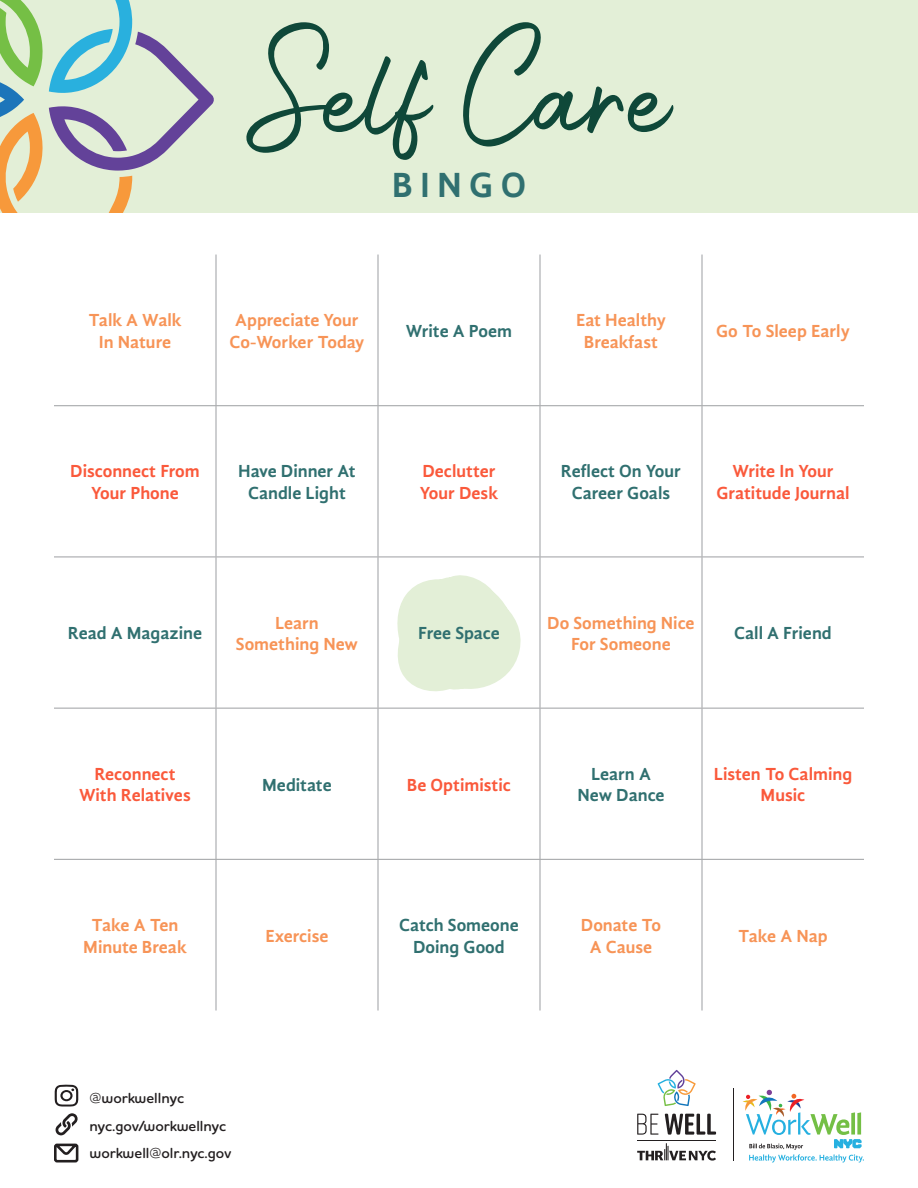
<style>
.page{position:relative;width:918px;height:1188px;background:#fff}
.page>*{position:absolute;margin:0;border:0;box-sizing:border-box;transform-origin:0 0}
.t1{font:76.5px "Photoshoot";color:#0f4839}
.t2{font:700 36px "Gandhi Sans";letter-spacing:.2em;color:#307070}
.t3{font:700 18px/21.6px "Gandhi Sans";color:#f79457;text-align:center}
.t4{font:700 18px/21.6px "Gandhi Sans";color:#307070;text-align:center}
.t5{font:700 18px/21.6px "Gandhi Sans";color:#fa593b;text-align:center}
.t6{font:600 14.85px "Houschka Rounded";color:#231f20}
</style>
<div class="page">
<svg style="left:397px;top:575px;width:124px;height:117px"></svg>
<hr style="left:216px;top:255px;width:1px;height:150px;background:#9d9fa2">
<hr style="left:378px;top:255px;width:1px;height:150px;background:#9d9fa2">
<hr style="left:540px;top:255px;width:1px;height:150px;background:#9d9fa2">
<hr style="left:702px;top:255px;width:1px;height:150px;background:#9d9fa2">
<hr style="left:54px;top:405px;width:162px;height:1px;background:#9d9fa2">
<hr style="left:216px;top:405px;width:162px;height:1px;background:#9d9fa2">
<hr style="left:216px;top:406px;width:1px;height:151px;background:#9d9fa2">
<hr style="left:378px;top:405px;width:162px;height:1px;background:#9d9fa2">
<hr style="left:378px;top:406px;width:1px;height:151px;background:#9d9fa2">
<hr style="left:540px;top:405px;width:162px;height:1px;background:#9d9fa2">
<hr style="left:540px;top:406px;width:1px;height:151px;background:#9d9fa2">
<hr style="left:702px;top:405px;width:162px;height:1px;background:#9d9fa2">
<hr style="left:702px;top:406px;width:1px;height:151px;background:#9d9fa2">
<hr style="left:54px;top:557px;width:162px;height:1px;background:#9d9fa2">
<hr style="left:216px;top:557px;width:162px;height:1px;background:#9d9fa2">
<hr style="left:216px;top:557px;width:1px;height:151px;background:#9d9fa2">
<hr style="left:378px;top:557px;width:162px;height:1px;background:#9d9fa2">
<hr style="left:378px;top:557px;width:1px;height:151px;background:#9d9fa2">
<hr style="left:540px;top:557px;width:162px;height:1px;background:#9d9fa2">
<hr style="left:540px;top:557px;width:1px;height:151px;background:#9d9fa2">
<hr style="left:702px;top:557px;width:162px;height:1px;background:#9d9fa2">
<hr style="left:702px;top:557px;width:1px;height:151px;background:#9d9fa2">
<hr style="left:54px;top:708px;width:162px;height:1px;background:#9d9fa2">
<hr style="left:216px;top:708px;width:162px;height:1px;background:#9d9fa2">
<hr style="left:216px;top:709px;width:1px;height:150px;background:#9d9fa2">
<hr style="left:378px;top:708px;width:162px;height:1px;background:#9d9fa2">
<hr style="left:378px;top:709px;width:1px;height:150px;background:#9d9fa2">
<hr style="left:540px;top:708px;width:162px;height:1px;background:#9d9fa2">
<hr style="left:540px;top:709px;width:1px;height:150px;background:#9d9fa2">
<hr style="left:702px;top:708px;width:162px;height:1px;background:#9d9fa2">
<hr style="left:702px;top:709px;width:1px;height:150px;background:#9d9fa2">
<hr style="left:54px;top:859px;width:162px;height:1px;background:#9d9fa2">
<hr style="left:216px;top:859px;width:162px;height:1px;background:#9d9fa2">
<hr style="left:216px;top:860px;width:1px;height:151px;background:#9d9fa2">
<hr style="left:378px;top:859px;width:162px;height:1px;background:#9d9fa2">
<hr style="left:378px;top:860px;width:1px;height:151px;background:#9d9fa2">
<hr style="left:540px;top:859px;width:162px;height:1px;background:#9d9fa2">
<hr style="left:540px;top:860px;width:1px;height:151px;background:#9d9fa2">
<hr style="left:702px;top:859px;width:162px;height:1px;background:#9d9fa2">
<hr style="left:702px;top:860px;width:1px;height:151px;background:#9d9fa2">
<svg style="left:658px;top:1070px;width:38px;height:36px"></svg>
<svg style="left:665px;top:1114px;width:51px;height:21px"></svg>
<svg style="left:637px;top:1114px;width:21px;height:21px"></svg>
<hr style="left:637px;top:1140px;width:79px;height:1px;background:#231f20">
<svg style="left:637px;top:1143px;width:79px;height:18px"></svg>
<svg style="left:743px;top:1090px;width:121px;height:72px"></svg>
<hr style="left:733px;top:1088px;width:1px;height:73px;background:#231f20">
<svg style="left:54px;top:1085px;width:25px;height:22px"></svg>
<svg style="left:55px;top:1113px;width:23px;height:22px"></svg>
<svg style="left:54px;top:1143px;width:25px;height:20px"></svg>
<div style="left:0;top:0;width:918px;height:213px;background:#e3efd7"></div>
<svg style="left:0;top:0;width:214px;height:213px"></svg>
<p class="t1" style="left:247px;top:58px;width:426px">Self Care</p>
<p class="t2" style="left:392px;top:164px;width:136px">BINGO</p>
<p class="t3" style="left:88px;top:309px;width:95px">Talk A Walk<br>In Nature</p>
<p class="t3" style="left:230px;top:309px;width:136px">Appreciate Your<br>Co-Worker Today</p>
<p class="t4" style="left:406px;top:320px;width:108px">Write A Poem</p>
<p class="t3" style="left:576px;top:309px;width:91px">Eat Healthy<br>Breakfast</p>
<p class="t3" style="left:716px;top:320px;width:135px">Go To Sleep Early</p>
<p class="t5" style="left:70px;top:461px;width:131px">Disconnect From<br>Your Phone</p>
<p class="t4" style="left:238px;top:461px;width:119px">Have Dinner At<br>Candle Light</p>
<p class="t5" style="left:420px;top:461px;width:80px;text-align:left">Declutter<br>Your Desk</p>
<p class="t4" style="left:561px;top:461px;width:122px">Reflect On Your<br>Career Goals</p>
<p class="t5" style="left:716px;top:461px;width:135px">Write In Your<br>Gratitude Journal</p>
<p class="t4" style="left:68px;top:623px;width:136px">Read A Magazine</p>
<p class="t3" style="left:236px;top:612px;width:124px">Learn<br>Something New</p>
<p class="t4" style="left:418px;top:623px;width:83px">Free Space</p>
<p class="t3" style="left:547px;top:612px;width:149px">Do Something Nice<br>For Someone</p>
<p class="t4" style="left:734px;top:623px;width:99px">Call A Friend</p>
<p class="t5" style="left:79px;top:763px;width:113px">Reconnect<br>With Relatives</p>
<p class="t4" style="left:262px;top:774px;width:71px">Meditate</p>
<p class="t5" style="left:407px;top:774px;width:106px">Be Optimistic</p>
<p class="t4" style="left:577px;top:763px;width:89px">Learn A<br>New Dance</p>
<p class="t5" style="left:714px;top:763px;width:140px">Listen To Calming<br>Music</p>
<p class="t3" style="left:83px;top:914px;width:105px">Take A Ten<br>Minute Break</p>
<p class="t3" style="left:265px;top:925px;width:65px">Exercise</p>
<p class="t4" style="left:399px;top:914px;width:121px">Catch Someone<br>Doing Good</p>
<p class="t3" style="left:581px;top:914px;width:82px">Donate To<br>A Cause</p>
<p class="t3" style="left:738px;top:925px;width:91px">Take A Nap</p>
<p class="t6" style="left:90px;top:1088px;width:96px">@workwellnyc</p>
<p class="t6" style="left:90px;top:1116px;width:138px">nyc.gov/workwellnyc</p>
<p class="t6" style="left:90px;top:1144px;width:143px">workwell@olr.nyc.gov</p>
</div>
